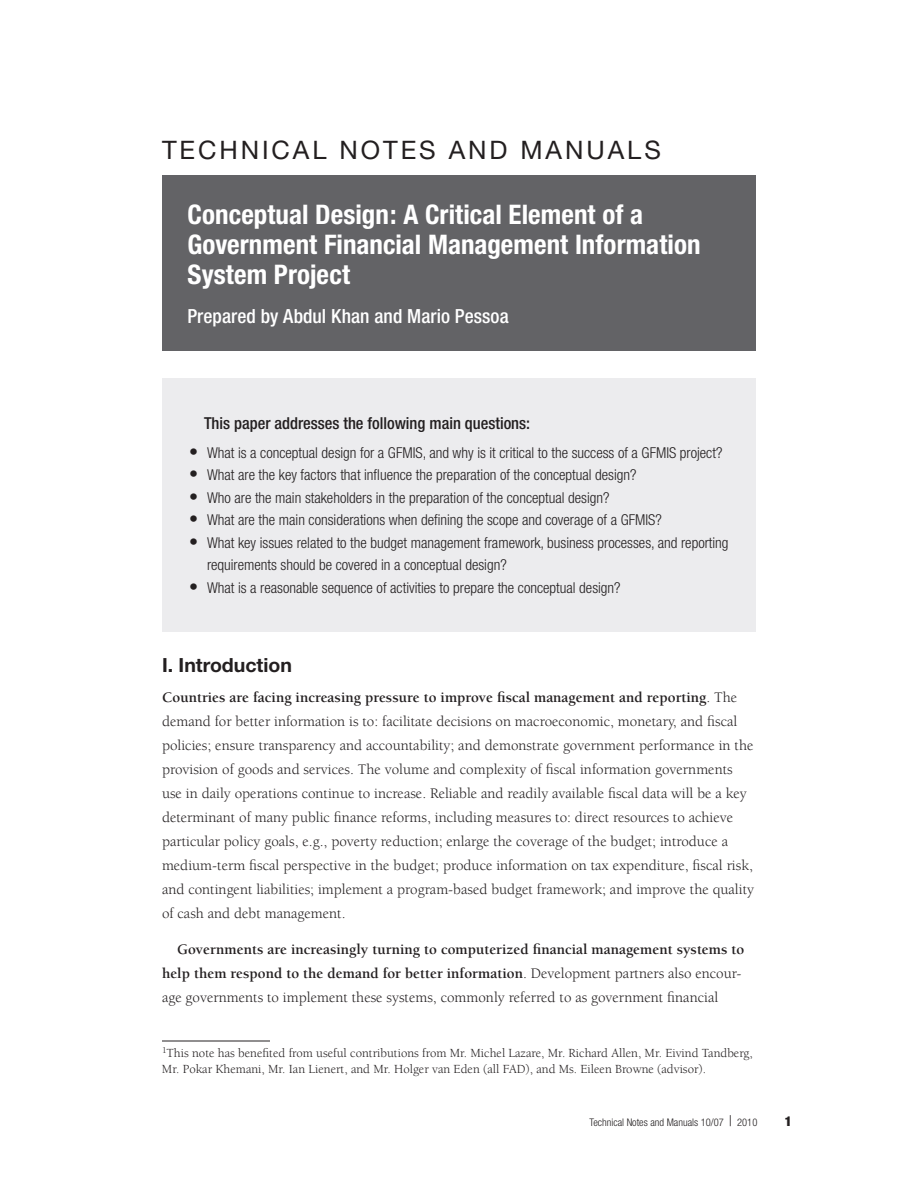
<style>
.page{position:relative;width:918px;height:1188px;background:#fff}
.page>*{position:absolute;margin:0;border:0;box-sizing:border-box;transform-origin:0 0}
.t1{font:700 condensed 27px/30px "Helvetica Neue";letter-spacing:.005em;color:#fff}
.t2{font:25.5px "Helvetica Neue";letter-spacing:.115em;color:#231f20}
.t3{font:500 condensed 19.5px "Helvetica Neue";letter-spacing:.005em;color:#fff}
.t4{font:700 19.5px "Helvetica Neue";color:#231f20}
.t5{font:500 condensed 16.5px "Helvetica Neue";color:#231f20}
.t6{font:15px/24px "Berkeley";color:#231f20}
.t7{font:300 condensed 15px/22.5px "Helvetica Neue";color:#231f20}
.t8{font:700 15px/24px "Berkeley";color:#231f20}
.t9{font:900 condensed 13.5px "Helvetica Neue";color:#231f20}
.t10{font:12.75px/15.8px "Berkeley";color:#231f20}
.t11{font:300 condensed 10.5px "Helvetica Neue";color:#231f20}
.s1{font-size:18px}
.s2{font-weight:700}
.s3{font-weight:400}
.s4{font-size:15px}
</style>
<div class="page">
<div style="left:162px;top:176px;width:594px;height:175px;background:#636366"></div>
<hr style="left:162px;top:1041px;width:108px;height:1px;background:#231f20">
<div style="left:162px;top:378px;width:594px;height:254px;background:#ececee"></div>
<h2 class="t2" style="left:162px;top:140px;width:500px">TECHNICAL NOTES AND MANUALS</h2>
<h1 class="t1" style="left:188px;top:202px;width:515px">Conceptual Design: A Critical Element of a<br>Government Financial Management Information<br>System Project</h1>
<h3 class="t3" style="left:188px;top:309px;width:323px">Prepared by Abdul Khan and Mario Pessoa</h3>
<p class="t5" style="left:204px;top:418px;width:328px">This paper addresses the following main questions:</p>
<p class="t7" style="left:189px;top:443px;width:535px"><span class="s1">•</span> What is a conceptual design for a GFMIS, and why is it critical to the success of a GFMIS project?</p>
<p class="t7" style="left:189px;top:465px;width:449px"><span class="s1">•</span> What are the key factors that influence the preparation of the conceptual design?</p>
<p class="t7" style="left:189px;top:488px;width:422px"><span class="s1">•</span> Who are the main stakeholders in the preparation of the conceptual design?</p>
<p class="t7" style="left:189px;top:510px;width:474px"><span class="s1">•</span> What are the main considerations when defining the scope and coverage of a GFMIS?</p>
<p class="t7" style="left:207px;top:533px;width:523px;text-indent:-18px"><span class="s1">•</span> What key issues related to the budget management framework, business processes, and reporting requirements should be covered in a conceptual design?</p>
<p class="t7" style="left:189px;top:578px;width:433px"><span class="s1">•</span> What is a reasonable sequence of activities to prepare the conceptual design?</p>
<h3 class="t4" style="left:162px;top:658px;width:131px">I. Introduction</h3>
<p class="t6" style="left:162px;top:687px;width:594px"><span class="s2">Countries are facing increasing pressure to improve fiscal management and reporting</span>. The demand for better information is to: facilitate decisions on macroeconomic, monetary, and fiscal policies; ensure transparency and accountability; and demonstrate government performance in the provision of goods and services. The volume and complexity of fiscal information governments use in daily operations continue to increase. Reliable and readily available fiscal data will be a key determinant of many public finance reforms, including measures to: direct resources to achieve particular policy goals, e.g., poverty reduction; enlarge the coverage of the budget; introduce a medium-term fiscal perspective in the budget; produce information on tax expenditure, fiscal risk, and contingent liabilities; implement a program-based budget framework; and improve the quality of cash and debt management.</p>
<p class="t8" style="left:162px;top:939px;width:584px;text-indent:15px">Governments are increasingly turning to computerized financial management systems to help them respond to the demand for better information<span class="s3">. Development partners also encour&shy;age governments to implement these systems, commonly referred to as government financial</span></p>
<p class="t10" style="left:162px;top:1046px;width:592px"><sup>1</sup>This note has benefited from useful contributions from Mr. Michel Lazare, Mr. Richard Allen, Mr. Eivind Tandberg,<br>Mr. Pokar Khemani, Mr. Ian Lienert, and Mr. Holger van Eden (all FAD), and Ms. Eileen Browne (advisor).</p>
<p class="t11" style="left:590px;top:1119px;width:169px">Technical Notes and Manuals 10/07 <span class="s4">|</span> 2010</p>
<p class="t9" style="left:785px;top:1117px;width:9px">1</p>
</div>
